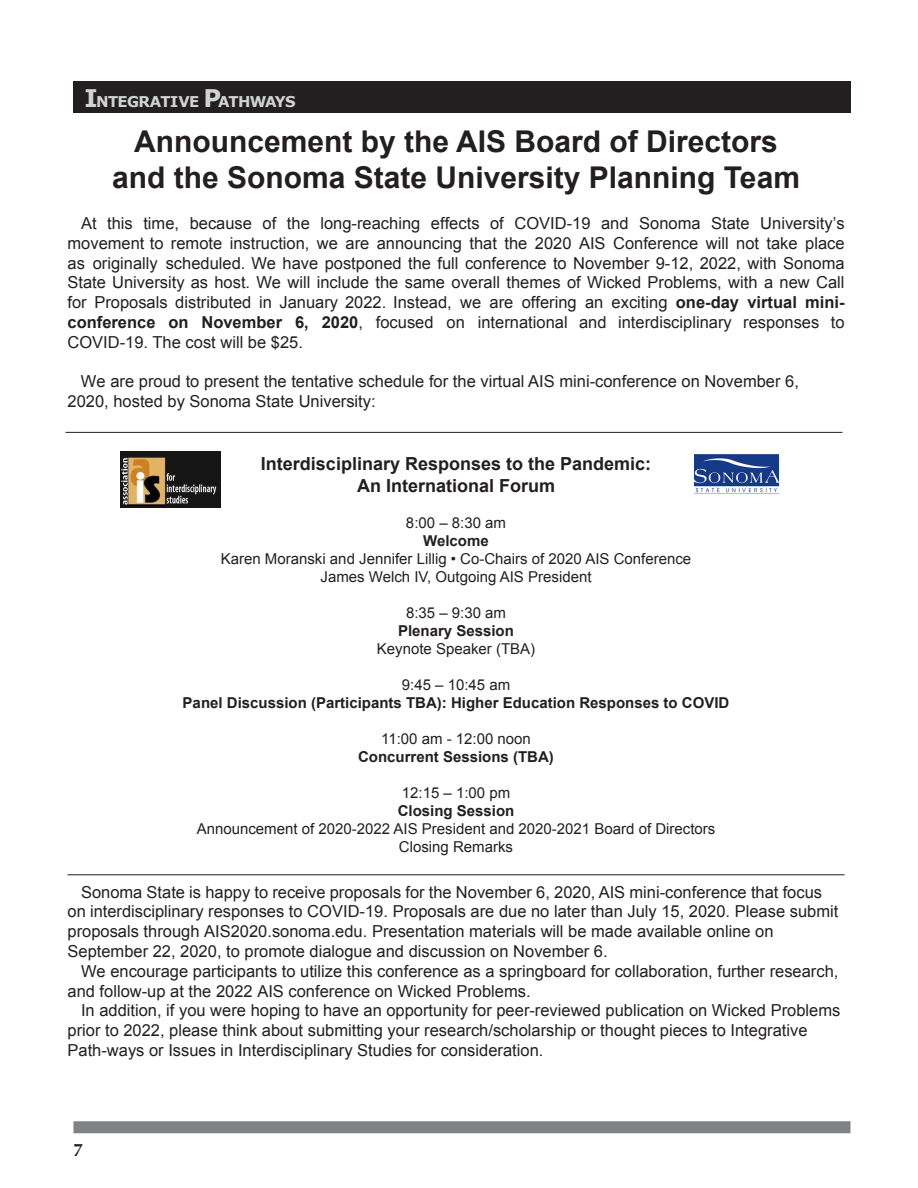
<style>
.page{position:relative;width:918px;height:1188px;background:#fff}
.page>*{position:absolute;margin:0;border:0;box-sizing:border-box;transform-origin:0 0}
.t1{font:700 30px/36px "Arial";color:#231f20;text-align:center}
.t2{font:700 18px "Arial";color:#231f20}
.t3{font:700 18px "Optima";color:#231f20}
.t4{font:16.5px/19.8px "Arial";color:#231f20;text-align:justify}
.t5{font:15px "Arial";color:#231f20}
.t6{font:700 15px "Arial";color:#231f20}
.t7{font:700 14.85px "Verdana";letter-spacing:-.045em;color:#d1d2d4}
.s1{font-size:24.3px}
.s2{font-weight:700}
</style>
<div class="page">
<div style="left:73px;top:1121px;width:777px;height:12px;background:#808285"></div>
<div style="left:73px;top:81px;width:777px;height:32px;background:#231f20"></div>
<img style="left:121px;top:452px;width:99px;height:56px">
<img style="left:694px;top:454px;width:85px;height:40px">
<hr style="left:65px;top:432px;width:778px;height:1px;background:#231f20">
<hr style="left:68px;top:875px;width:777px;height:1px;background:#231f20">
<p class="t7" style="left:85px;top:92px;width:212px"><span class="s1">I</span>NTEGRATIVE <span class="s1">P</span>ATHWAYS</p>
<p class="t1" style="left:112px;top:125px;width:689px">Announcement by the AIS Board of Directors and the Sonoma State University Planning Team</p>
<p class="t4" style="left:68px;top:214px;width:779px;text-indent:13px">At this time, because of the long-reaching effects of COVID-19 and Sonoma State University’s movement to remote instruction, we are announcing that the 2020 AIS Conference will not take place as originally scheduled. We have postponed the full conference to November 9-12, 2022, with Sonoma State University as host. We will include the same overall themes of Wicked Problems, with a new Call for Proposals distributed in January 2022. Instead, we are offering an exciting <span class="s2">one-day virtual mini&shy;conference on November 6, 2020</span>, focused on international and interdisciplinary responses to COVID-19. The cost will be $25.</p>
<p class="t4" style="left:68px;top:372px;width:733px;text-indent:13px">We are proud to present the tentative schedule for the virtual AIS mini-conference on November 6,<br>2020, hosted by Sonoma State University:</p>
<p class="t2" style="left:261px;top:452px;width:392px">Interdisciplinary Responses to the Pandemic:</p>
<p class="t2" style="left:357px;top:473px;width:200px">An International Forum</p>
<p class="t5" style="left:406px;top:512px;width:102px">8:00 – 8:30 am</p>
<p class="t6" style="left:423px;top:530px;width:67px">Welcome</p>
<p class="t5" style="left:221px;top:548px;width:472px">Karen Moranski and Jennifer Lillig • Co-Chairs of 2020 AIS Conference</p>
<p class="t5" style="left:321px;top:566px;width:272px">James Welch IV, Outgoing AIS President</p>
<p class="t5" style="left:406px;top:602px;width:102px">8:35 – 9:30 am</p>
<p class="t6" style="left:398px;top:620px;width:117px">Plenary Session</p>
<p class="t5" style="left:377px;top:638px;width:160px">Keynote Speaker (TBA)</p>
<p class="t5" style="left:402px;top:674px;width:110px">9:45 – 10:45 am</p>
<p class="t6" style="left:183px;top:692px;width:548px">Panel Discussion (Participants TBA): Higher Education Responses to COVID</p>
<p class="t5" style="left:381px;top:728px;width:151px">11:00 am - 12:00 noon</p>
<p class="t6" style="left:358px;top:746px;width:197px">Concurrent Sessions (TBA)</p>
<p class="t5" style="left:402px;top:782px;width:110px">12:15 – 1:00 pm</p>
<p class="t6" style="left:398px;top:800px;width:118px">Closing Session</p>
<p class="t5" style="left:197px;top:818px;width:520px">Announcement of 2020-2022 AIS President and 2020-2021 Board of Directors</p>
<p class="t5" style="left:399px;top:836px;width:116px">Closing Remarks</p>
<p class="t4" style="left:81px;top:882px;width:743px">Sonoma State is happy to receive proposals for the November 6, 2020, AIS mini-conference that focus</p>
<p class="t4" style="left:68px;top:902px;width:772px">on interdisciplinary responses to COVID-19. Proposals are due no later than July 15, 2020. Please submit</p>
<p class="t4" style="left:68px;top:922px;width:708px">proposals through AIS2020.sonoma.edu. Presentation materials will be made available online on</p>
<p class="t4" style="left:68px;top:941px;width:542px">September 22, 2020, to promote dialogue and discussion on November 6.</p>
<p class="t4" style="left:81px;top:961px;width:759px">We encourage participants to utilize this conference as a springboard for collaboration, further research,</p>
<p class="t4" style="left:68px;top:981px;width:465px">and follow-up at the 2022 AIS conference on Wicked Problems.</p>
<p class="t4" style="left:81px;top:1001px;width:761px">In addition, if you were hoping to have an opportunity for peer-reviewed publication on Wicked Problems</p>
<p class="t4" style="left:68px;top:1021px;width:742px">prior to 2022, please think about submitting your research/scholarship or thought pieces to Integrative</p>
<p class="t4" style="left:68px;top:1040px;width:477px">Path-ways or Issues in Interdisciplinary Studies for consideration.</p>
<p class="t3" style="left:73px;top:1140px;width:12px">7</p>
</div>
